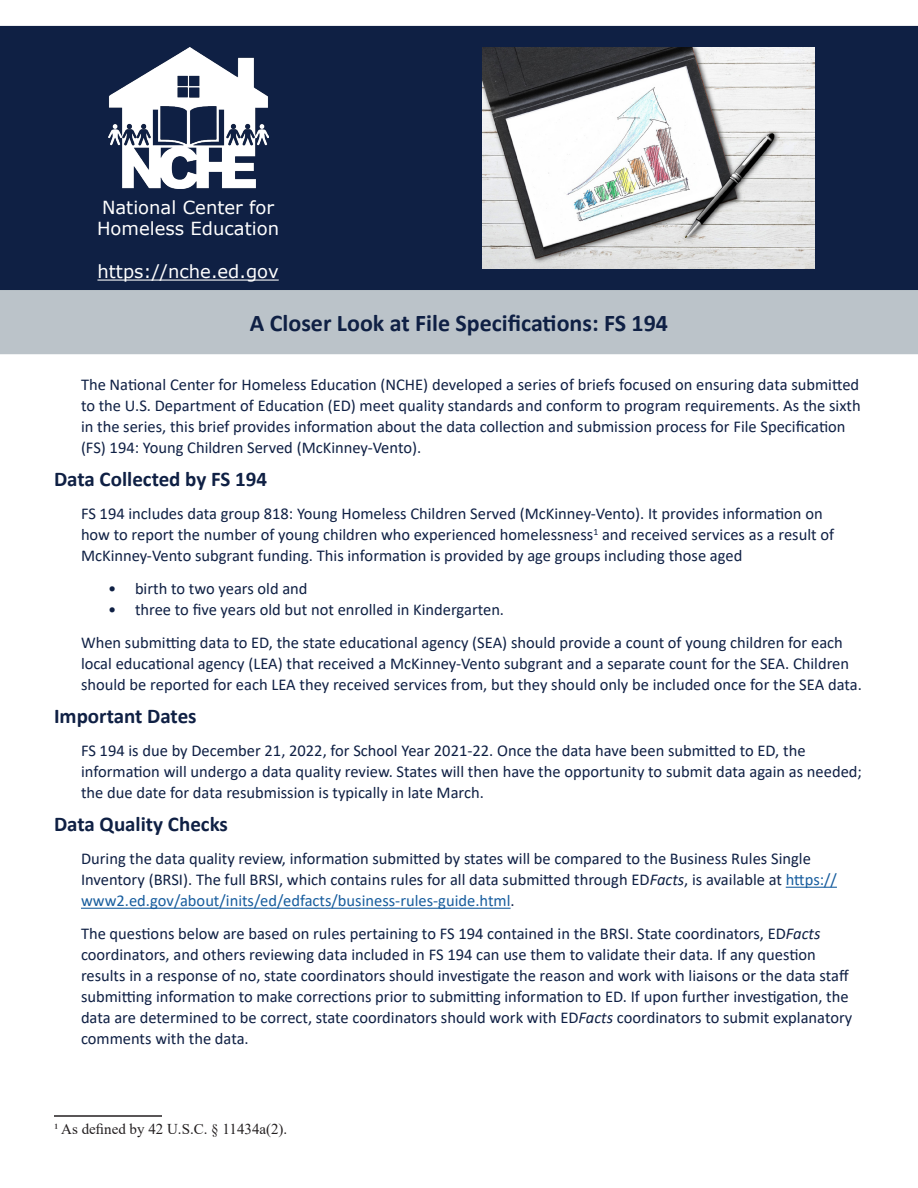
<style>
.page{position:relative;width:918px;height:1188px;background:#fff}
.page>*{position:absolute;margin:0;border:0;box-sizing:border-box;transform-origin:0 0}
.t1{font:700 24px "Calibri";color:#0f2044}
.t2{font:700 21px "Calibri";color:#0f2044}
.t3{font:18px/21.6px "Verdana";color:#fff}
.body{font:16.5px/21px "Calibri";color:#0f2044}
.t4{font:15px "Times New Roman";color:#231f20}
.s1{font-style:italic}
.s2{color:#175d9e}
</style>
<div class="page">
<div style="left:0;top:26px;width:918px;height:264px;background:#0f2044"></div>
<div style="left:0;top:290px;width:918px;height:64px;background:#bbc3c9"></div>
<img style="left:108px;top:47px;width:160px;height:141px">
<img style="left:483px;top:47px;width:332px;height:222px">
<hr style="left:97px;top:280px;width:182px;height:1px;background:#fff">
<hr style="left:786px;top:887px;width:51px;height:1px;background:#175d9e">
<hr style="left:81px;top:908px;width:430px;height:1px;background:#175d9e">
<hr style="left:54px;top:1115px;width:108px;height:2px;background:#231f20">
<p class="t3" style="left:97px;top:196px;width:183px">National Center for<br>Homeless Education</p>
<p class="t3" style="left:97px;top:261px;width:183px">https://nche.ed.gov</p>
<h1 class="t1" style="left:250px;top:306px;width:420px">A Closer Look at File Specifications: FS 194</h1>
<p class="body" style="left:81px;top:374px;width:781px">The National Center for Homeless Education (NCHE) developed a series of briefs focused on ensuring data submitted to the U.S. Department of Education (ED) meet quality standards and conform to program requirements. As the sixth in the series, this brief provides information about the data collection and submission process for File Specification (FS) 194: Young Children Served (McKinney-Vento).</p>
<p class="t2" style="left:54px;top:465px;width:215px">Data Collected by FS 194</p>
<p class="body" style="left:81px;top:503px;width:755px">FS 194 includes data group 818: Young Homeless Children Served (McKinney-Vento). It provides information on how to report the number of young children who experienced homelessness<sup>1</sup> and received services as a result of<br>McKinney-Vento subgrant funding. This information is provided by age groups including those aged</p>
<p class="body" style="left:108px;top:578px;width:201px">• birth to two years old and</p>
<p class="body" style="left:108px;top:599px;width:398px">• three to five years old but not enrolled in Kindergarten.</p>
<p class="body" style="left:81px;top:632px;width:782px">When submitting data to ED, the state educational agency (SEA) should provide a count of young children for each local educational agency (LEA) that received a McKinney-Vento subgrant and a separate count for the SEA. Children should be reported for each LEA they received services from, but they should only be included once for the SEA data.</p>
<p class="t2" style="left:54px;top:702px;width:144px">Important Dates</p>
<p class="body" style="left:81px;top:740px;width:783px">FS 194 is due by December 21, 2022, for School Year 2021-22. Once the data have been submitted to ED, the information will undergo a data quality review. States will then have the opportunity to submit data again as needed; the due date for data resubmission is typically in late March.</p>
<p class="t2" style="left:54px;top:810px;width:175px">Data Quality Checks</p>
<p class="body" style="left:81px;top:848px;width:757px">During the data quality review, information submitted by states will be compared to the Business Rules Single<br>Inventory (BRSI). The full BRSI, which contains rules for all data submitted through ED<span class="s1">Facts</span>, is available at <span class="s2">https:// www2.ed.gov/about/inits/ed/edfacts/business-rules-guide.html</span>.</p>
<p class="body" style="left:81px;top:923px;width:773px">The questions below are based on rules pertaining to FS 194 contained in the BRSI. State coordinators, ED<span class="s1">Facts </span>coordinators, and others reviewing data included in FS 194 can use them to validate their data. If any question results in a response of no, state coordinators should investigate the reason and work with liaisons or the data staff submitting information to make corrections prior to submitting information to ED. If upon further investigation, the data are determined to be correct, state coordinators should work with ED<span class="s1">Facts</span> coordinators to submit explanatory comments with the data.</p>
<p class="t4" style="left:54px;top:1118px;width:235px">1 As defined by 42 U.S.C. § 11434a(2).</p>
</div>
